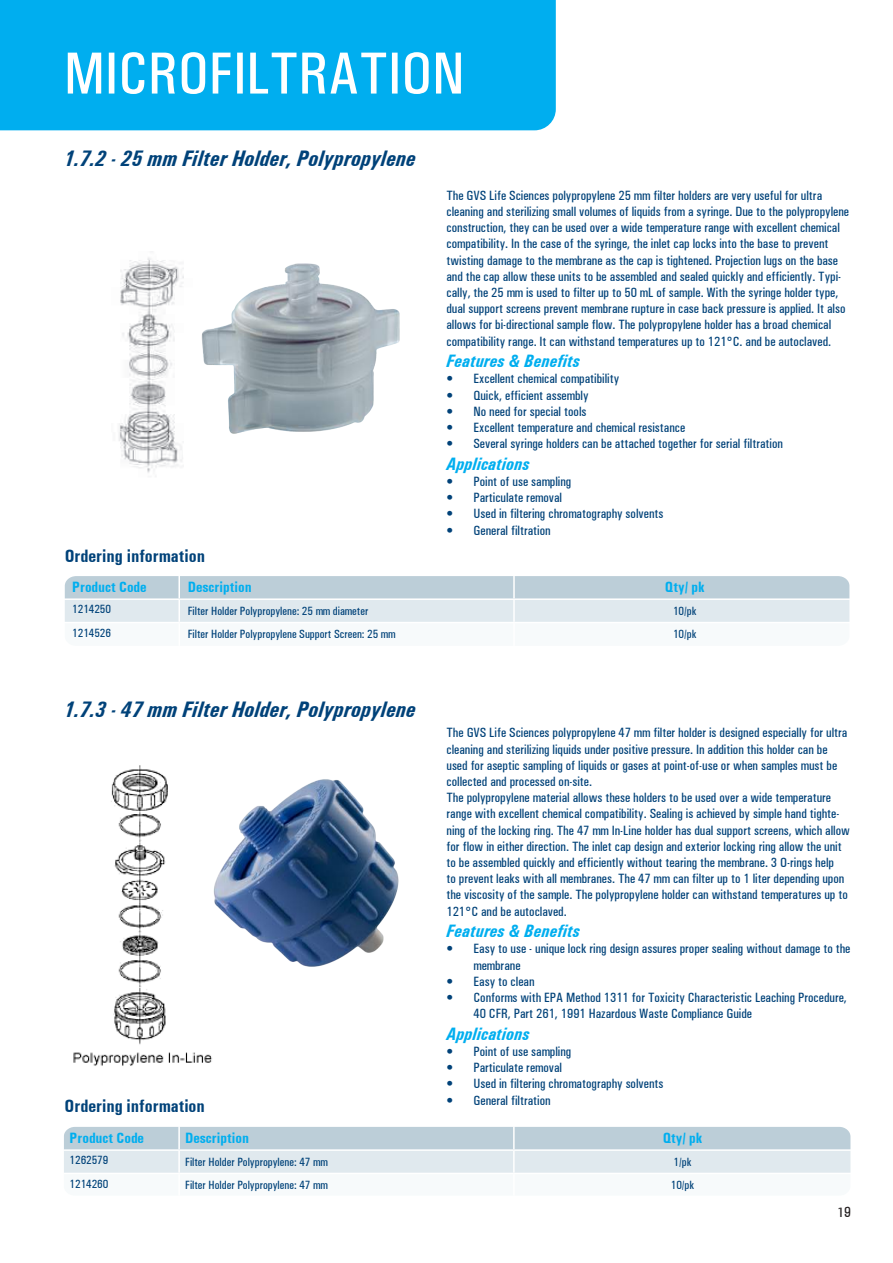
<style>
.page{position:relative;width:893px;height:1263px;background:#fff}
.page>*{position:absolute;margin:0;border:0;box-sizing:border-box;transform-origin:0 0}
.t1{font:500 condensed 60px "Univers";color:#fff}
.t2{font:italic 700 condensed 22.5px "Univers";color:#004279}
.t3{font:italic 700 condensed 18px "Univers";color:#00aeef}
.t4{font:700 condensed 18px "Univers";color:#004279}
.t5{font:700 condensed 15px "Univers";color:#00aeef}
.t6{font:500 condensed 15px "Univers";color:#231f20}
.t7{font:500 condensed 13.5px/16.2px "Univers";color:#004279}
.t8{font:500 condensed 12px "Univers";color:#004279}
</style>
<div class="page">
<svg style="left:65px;top:1128px;width:784px;height:45px;background:#cedbe3"></svg>
<hr style="left:178px;top:1126px;width:2px;height:23px;background:#fff">
<hr style="left:513px;top:1126px;width:2px;height:23px;background:#fff">
<hr style="left:64px;top:1149px;width:115px;height:2px;background:#fff">
<hr style="left:179px;top:1149px;width:335px;height:2px;background:#fff">
<hr style="left:178px;top:1151px;width:2px;height:22px;background:#fff">
<hr style="left:514px;top:1149px;width:337px;height:2px;background:#fff">
<hr style="left:513px;top:1151px;width:2px;height:22px;background:#fff">
<div style="left:52px;top:1115px;width:810px;height:93px;border:12px solid #fff;border-radius:17px"></div>
<svg style="left:66px;top:577px;width:782px;height:45px;background:#cedbe3"></svg>
<hr style="left:178px;top:575px;width:2px;height:23px;background:#fff">
<hr style="left:513px;top:575px;width:2px;height:23px;background:#fff">
<hr style="left:64px;top:598px;width:115px;height:2px;background:#fff">
<hr style="left:179px;top:598px;width:335px;height:2px;background:#fff">
<hr style="left:178px;top:600px;width:2px;height:22px;background:#fff">
<hr style="left:514px;top:598px;width:339px;height:2px;background:#fff">
<hr style="left:513px;top:600px;width:2px;height:22px;background:#fff">
<div style="left:53px;top:564px;width:808px;height:94px;border:12px solid #fff;border-radius:17px"></div>
<img style="left:119px;top:257px;width:65px;height:216px">
<img style="left:73px;top:765px;width:139px;height:301px">
<div style="left:0;top:0;width:556px;height:130px;background:#00aeef"></div>
<img style="left:201px;top:263px;width:199px;height:171px">
<img style="left:202px;top:765px;width:197px;height:285px">
<h1 class="t1" style="left:64px;top:38px;width:402px">MICROFILTRATION</h1>
<h2 class="t2" style="left:64px;top:145px;width:354px">1.7.2 - 25 mm Filter Holder, Polypropylene</h2>
<h3 class="t4" style="left:65px;top:545px;width:142px">Ordering information</h3>
<p class="t7" style="left:446px;top:187px;width:404px">The GVS Life Sciences polypropylene 25 mm filter holders are very useful for ultra cleaning and sterilizing small volumes of liquids from a syringe. Due to the polypropylene construction, they can be used over a wide temperature range with excellent chemical compatibility. In the case of the syringe, the inlet cap locks into the base to prevent twisting damage to the membrane as the cap is tightened. Projection lugs on the base and the cap allow these units to be assembled and sealed quickly and efficiently. Typi&shy;cally, the 25 mm is used to filter up to 50 mL of sample. With the syringe holder type, dual support screens prevent membrane rupture in case back pressure is applied. It also allows for bi-directional sample flow. The polypropylene holder has a broad chemical compatibility range. It can withstand temperatures up to 121°C. and be autoclaved.</p>
<h3 class="t3" style="left:446px;top:350px;width:135px">Features &amp; Benefits</h3>
<p class="t7" style="left:446px;top:371px;width:174px">• Excellent chemical compatibility</p>
<p class="t7" style="left:446px;top:387px;width:144px">• Quick, efficient assembly</p>
<p class="t7" style="left:446px;top:403px;width:142px">• No need for special tools</p>
<p class="t7" style="left:446px;top:419px;width:240px">• Excellent temperature and chemical resistance</p>
<p class="t7" style="left:446px;top:435px;width:338px">• Several syringe holders can be attached together for serial filtration</p>
<h3 class="t3" style="left:446px;top:453px;width:85px">Applications</h3>
<p class="t7" style="left:446px;top:473px;width:126px">• Point of use sampling</p>
<p class="t7" style="left:446px;top:489px;width:117px">• Particulate removal</p>
<p class="t7" style="left:446px;top:506px;width:218px">• Used in filtering chromatography solvents</p>
<p class="t7" style="left:446px;top:522px;width:106px">• General filtration</p>
<p class="t5" style="left:72px;top:578px;width:76px">Product Code</p>
<p class="t5" style="left:188px;top:578px;width:65px">Description</p>
<p class="t5" style="left:665px;top:578px;width:41px">Qty/ pk</p>
<p class="t8" style="left:72px;top:602px;width:40px">1214250</p>
<p class="t8" style="left:188px;top:604px;width:182px">Filter Holder Polypropylene: 25 mm diameter</p>
<p class="t8" style="left:673px;top:604px;width:25px">10/pk</p>
<p class="t8" style="left:72px;top:626px;width:40px">1214526</p>
<p class="t8" style="left:188px;top:627px;width:209px">Filter Holder Polypropylene Support Screen: 25 mm</p>
<p class="t8" style="left:673px;top:627px;width:25px">10/pk</p>
<h2 class="t2" style="left:64px;top:696px;width:354px">1.7.3 - 47 mm Filter Holder, Polypropylene</h2>
<h3 class="t4" style="left:65px;top:1095px;width:142px">Ordering information</h3>
<p class="t7" style="left:446px;top:725px;width:405px">The GVS Life Sciences polypropylene 47 mm filter holder is designed especially for ultra cleaning and sterilizing liquids under positive pressure. In addition this holder can be used for aseptic sampling of liquids or gases at point-of-use or when samples must be collected and processed on-site.<br>The polypropylene material allows these holders to be used over a wide temperature range with excellent chemical compatibility. Sealing is achieved by simple hand tighte&shy;ning of the locking ring. The 47 mm In-Line holder has dual support screens, which allow for flow in either direction. The inlet cap design and exterior locking ring allow the unit to be assembled quickly and efficiently without tearing the membrane. 3 O-rings help<br>to prevent leaks with all membranes. The 47 mm can filter up to 1 liter depending upon the viscosity of the sample. The polypropylene holder can withstand temperatures up to 121°C and be autoclaved.</p>
<h3 class="t3" style="left:446px;top:920px;width:135px">Features &amp; Benefits</h3>
<p class="t7" style="left:473px;top:941px;width:378px;text-indent:-27px">• Easy to use - unique lock ring design assures proper sealing without damage to the membrane</p>
<p class="t7" style="left:446px;top:973px;width:90px">• Easy to clean</p>
<p class="t7" style="left:473px;top:989px;width:375px;text-indent:-27px">• Conforms with EPA Method 1311 for Toxicity Characteristic Leaching Procedure,<br>40 CFR, Part 261, 1991 Hazardous Waste Compliance Guide</p>
<h3 class="t3" style="left:446px;top:1023px;width:85px">Applications</h3>
<p class="t7" style="left:446px;top:1043px;width:126px">• Point of use sampling</p>
<p class="t7" style="left:446px;top:1059px;width:117px">• Particulate removal</p>
<p class="t7" style="left:446px;top:1076px;width:218px">• Used in filtering chromatography solvents</p>
<p class="t7" style="left:446px;top:1092px;width:106px">• General filtration</p>
<p class="t5" style="left:70px;top:1129px;width:76px">Product Code</p>
<p class="t5" style="left:185px;top:1129px;width:65px">Description</p>
<p class="t5" style="left:663px;top:1129px;width:41px">Qty/ pk</p>
<p class="t8" style="left:70px;top:1153px;width:40px">1262579</p>
<p class="t8" style="left:185px;top:1155px;width:144px">Filter Holder Polypropylene: 47 mm</p>
<p class="t8" style="left:674px;top:1155px;width:19px">1/pk</p>
<p class="t8" style="left:70px;top:1177px;width:40px">1214260</p>
<p class="t8" style="left:185px;top:1178px;width:144px">Filter Holder Polypropylene: 47 mm</p>
<p class="t8" style="left:671px;top:1178px;width:25px">10/pk</p>
<p class="t6" style="left:837px;top:1203px;width:15px">19</p>
</div>
